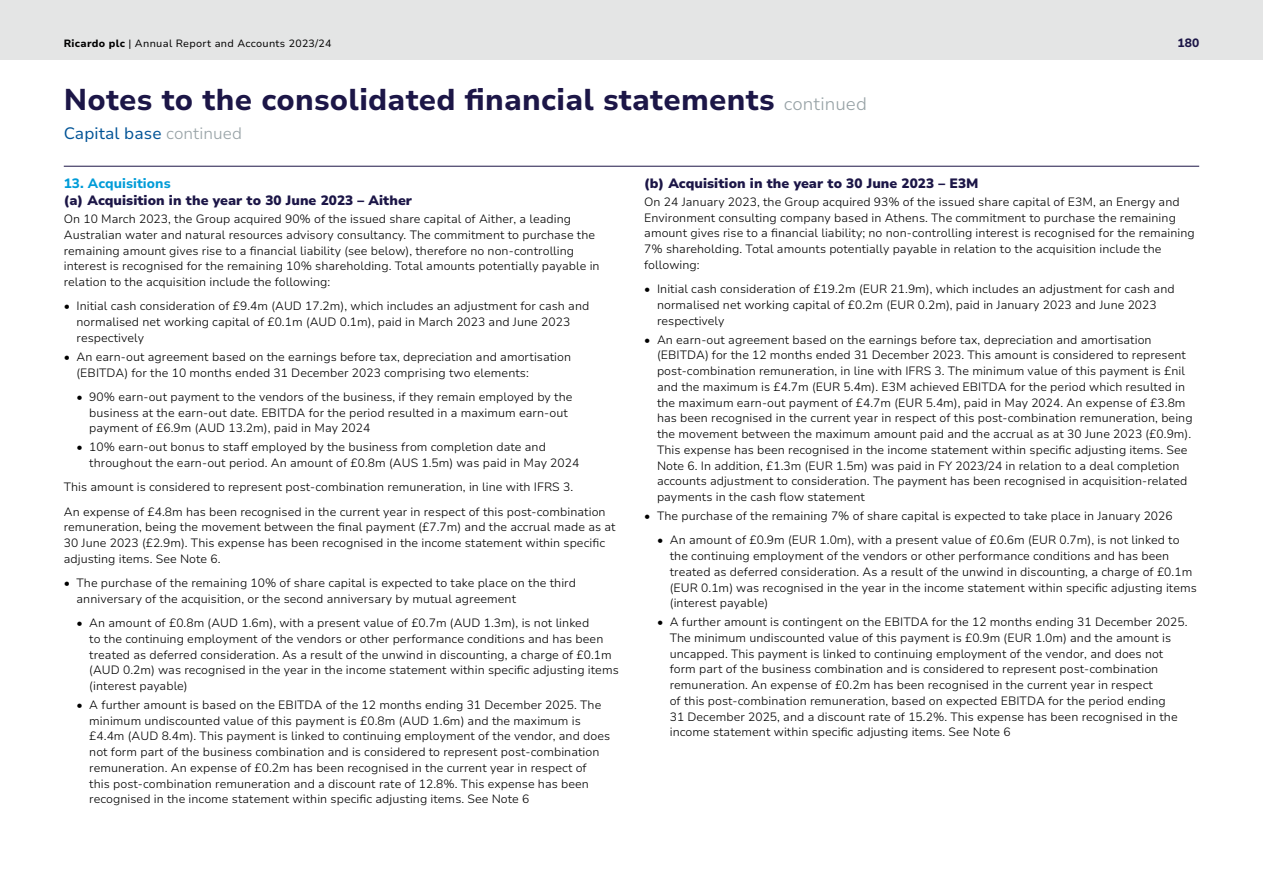
<style>
.page{position:relative;width:1263px;height:893px;background:#fff}
.page>*{position:absolute;margin:0;border:0;box-sizing:border-box;transform-origin:0 0}
.t1{font:800 30px "Nunito Sans 10 pt";letter-spacing:.01em;color:#1c1647}
.t2{font:16.5px "Nunito Sans 10 pt";letter-spacing:.005em;color:#005396}
.t3{font:900 13.5px "Nunito Sans 10 pt";letter-spacing:.005em;color:#1c1647}
.t4{font:800 13.5px "Nunito Sans 10 pt";letter-spacing:.005em;color:#009cd8}
.t5{font:300 12px/15.8px "Nunito Sans 10 pt";letter-spacing:.005em;color:#000}
.t6{font:800 12px "Nunito Sans 10 pt";color:#1c1647}
.t7{font:10.5px "Nunito Sans 10 pt";letter-spacing:.03em;color:#000}
.s1{font-weight:800}
.s2{font-weight:300;font-size:18px;color:#97a2a6}
.s3{font-weight:300;color:#97a2a6}
</style>
<div class="page">
<div style="left:0;top:0;width:1263px;height:60px;background:#e4e5e5"></div>
<hr style="left:64px;top:166px;width:1135px;height:1px;background:#1c1647">
<p class="t7" style="left:64px;top:36px;width:269px"><span class="s1">Ricardo plc</span> | Annual Report and Accounts 2023/24</p>
<p class="t6" style="left:1177px;top:34px;width:23px">180</p>
<h1 class="t1" style="left:64px;top:79px;width:805px">Notes to the consolidated financial statements <span class="s2">continued</span></h1>
<h2 class="t2" style="left:64px;top:122px;width:180px">Capital base <span class="s3">continued</span></h2>
<p class="t3" style="left:644px;top:174px;width:336px">(b) Acquisition in the year to 30 June 2023 – E3M</p>
<p class="t5" style="left:644px;top:193px;width:552px">On 24 January 2023, the Group acquired 93% of the issued share capital of E3M, an Energy and Environment consulting company based in Athens. The commitment to purchase the remaining amount gives rise to a financial liability; no non-controlling interest is recognised for the remaining 7% shareholding. Total amounts potentially payable in relation to the acquisition include the following:</p>
<p class="t5" style="left:657px;top:281px;width:519px;text-indent:-13px">• Initial cash consideration of £19.2m (EUR 21.9m), which includes an adjustment for cash and normalised net working capital of £0.2m (EUR 0.2m), paid in January 2023 and June 2023 respectively</p>
<p class="t5" style="left:657px;top:331px;width:537px;text-indent:-13px">• An earn-out agreement based on the earnings before tax, depreciation and amortisation (EBITDA) for the 12 months ended 31 December 2023. This amount is considered to represent post-combination remuneration, in line with IFRS 3. The minimum value of this payment is £nil and the maximum is £4.7m (EUR 5.4m). E3M achieved EBITDA for the period which resulted in the maximum earn-out payment of £4.7m (EUR 5.4m), paid in May 2024. An expense of £3.8m has been recognised in the current year in respect of this post-combination remuneration, being the movement between the maximum amount paid and the accrual as at 30 June 2023 (£0.9m).<br>This expense has been recognised in the income statement within specific adjusting items. See Note 6. In addition, £1.3m (EUR 1.5m) was paid in FY 2023/24 in relation to a deal completion accounts adjustment to consideration. The payment has been recognised in acquisition-related payments in the cash flow statement</p>
<p class="t5" style="left:644px;top:508px;width:530px">• The purchase of the remaining 7% of share capital is expected to take place in January 2026</p>
<p class="t5" style="left:670px;top:532px;width:529px;text-indent:-13px">• An amount of £0.9m (EUR 1.0m), with a present value of £0.6m (EUR 0.7m), is not linked to the continuing employment of the vendors or other performance conditions and has been treated as deferred consideration. As a result of the unwind in discounting, a charge of £0.1m (EUR 0.1m) was recognised in the year in the income statement within specific adjusting items (interest payable)</p>
<p class="t5" style="left:670px;top:614px;width:519px;text-indent:-13px">• A further amount is contingent on the EBITDA for the 12 months ending 31 December 2025.<br>The minimum undiscounted value of this payment is £0.9m (EUR 1.0m) and the amount is uncapped. This payment is linked to continuing employment of the vendor, and does not form part of the business combination and is considered to represent post-combination remuneration. An expense of £0.2m has been recognised in the current year in respect<br>of this post-combination remuneration, based on expected EBITDA for the period ending<br>31 December 2025, and a discount rate of 15.2%. This expense has been recognised in the income statement within specific adjusting items. See Note 6</p>
<p class="t4" style="left:64px;top:174px;width:108px">13. Acquisitions</p>
<p class="t3" style="left:64px;top:191px;width:350px">(a) Acquisition in the year to 30 June 2023 – Aither</p>
<p class="t5" style="left:64px;top:211px;width:537px">On 10 March 2023, the Group acquired 90% of the issued share capital of Aither, a leading Australian water and natural resources advisory consultancy. The commitment to purchase the remaining amount gives rise to a financial liability (see below), therefore no non‑controlling interest is recognised for the remaining 10% shareholding. Total amounts potentially payable in relation to the acquisition include the following:</p>
<p class="t5" style="left:77px;top:298px;width:514px;text-indent:-13px">• Initial cash consideration of £9.4m (AUD 17.2m), which includes an adjustment for cash and normalised net working capital of £0.1m (AUD 0.1m), paid in March 2023 and June 2023 respectively</p>
<p class="t5" style="left:77px;top:348px;width:496px;text-indent:-13px">• An earn-out agreement based on the earnings before tax, depreciation and amortisation (EBITDA) for the 10 months ended 31 December 2023 comprising two elements:</p>
<p class="t5" style="left:89px;top:388px;width:485px;text-indent:-13px">• 90% earn-out payment to the vendors of the business, if they remain employed by the business at the earn-out date. EBITDA for the period resulted in a maximum earn-out payment of £6.9m (AUD 13.2m), paid in May 2024</p>
<p class="t5" style="left:89px;top:439px;width:491px;text-indent:-13px">• 10% earn-out bonus to staff employed by the business from completion date and throughout the earn-out period. An amount of £0.8m (AUS 1.5m) was paid in May 2024</p>
<p class="t5" style="left:64px;top:475px;width:543px;line-height:24.3px">This amount is considered to represent post-combination remuneration, in line with IFRS 3.<br>An expense of £4.8m has been recognised in the current year in respect of this post-combination</p>
<p class="t5" style="left:64px;top:519px;width:553px">remuneration, being the movement between the final payment (£7.7m) and the accrual made as at<br>30 June 2023 (£2.9m). This expense has been recognised in the income statement within specific adjusting items. See Note 6.</p>
<p class="t5" style="left:77px;top:575px;width:501px;text-indent:-13px">• The purchase of the remaining 10% of share capital is expected to take place on the third anniversary of the acquisition, or the second anniversary by mutual agreement</p>
<p class="t5" style="left:89px;top:615px;width:531px;text-indent:-13px">• An amount of £0.8m (AUD 1.6m), with a present value of £0.7m (AUD 1.3m), is not linked<br>to the continuing employment of the vendors or other performance conditions and has been treated as deferred consideration. As a result of the unwind in discounting, a charge of £0.1m (AUD 0.2m) was recognised in the year in the income statement within specific adjusting items (interest payable)</p>
<p class="t5" style="left:89px;top:696px;width:522px;text-indent:-13px">• A further amount is based on the EBITDA of the 12 months ending 31 December 2025. The minimum undiscounted value of this payment is £0.8m (AUD 1.6m) and the maximum is £4.4m (AUD 8.4m). This payment is linked to continuing employment of the vendor, and does not form part of the business combination and is considered to represent post-combination remuneration. An expense of £0.2m has been recognised in the current year in respect of this post-combination remuneration and a discount rate of 12.8%. This expense has been recognised in the income statement within specific adjusting items. See Note 6</p>
</div>
